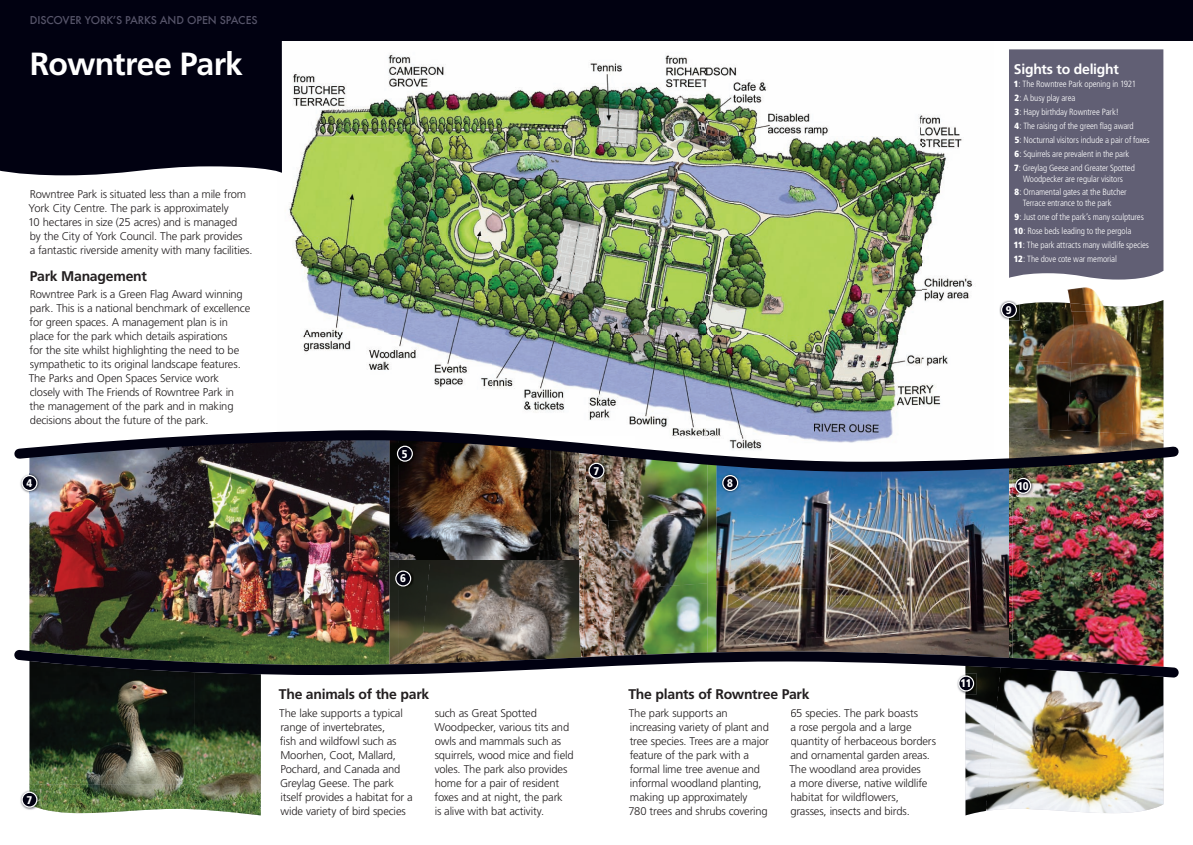
<style>
.page{position:relative;width:1193px;height:845px;background:#fff}
.page>*{position:absolute;margin:0;border:0;box-sizing:border-box;transform-origin:0 0}
.t1{font:700 32px "Frutiger";letter-spacing:-.025em;color:#fff}
.t2{font:700 14px "Frutiger";letter-spacing:-.02em;color:#231f20}
.t3{font:700 14px "Frutiger";letter-spacing:-.02em;color:#fff}
.t4{font:300 11.2px/14px "Frutiger";letter-spacing:-.015em;color:#231f20}
.t5{font:900 condensed 11.2px "Frutiger";color:#fff}
.t6{font:500 10.5px "Futura";letter-spacing:-.01em;color:#57556a}
.t7{font:300 condensed 9px/13.8px "Frutiger";letter-spacing:-.015em;color:#fff}
.s1{font-weight:900}
</style>
<div class="page">
<img style="left:293px;top:54px;width:628px;height:82px">
<img style="left:921px;top:115px;width:52px;height:291px">
<img style="left:289px;top:136px;width:633px;height:289px">
<img style="left:1009px;top:302px;width:62px;height:57px">
<img style="left:1071px;top:306px;width:60px;height:57px">
<img style="left:1131px;top:300px;width:32px;height:125px">
<img style="left:1009px;top:359px;width:62px;height:66px">
<img style="left:1068px;top:363px;width:68px;height:62px">
<img style="left:878px;top:476px;width:131px;height:147px">
<img style="left:716px;top:476px;width:166px;height:114px">
<img style="left:716px;top:585px;width:162px;height:64px">
<img style="left:877px;top:623px;width:132px;height:26px">
<img style="left:1012px;top:476px;width:151px;height:152px">
<img style="left:1012px;top:628px;width:151px;height:21px">
<img style="left:1009px;top:476px;width:3px;height:173px">
<img style="left:30px;top:476px;width:360px;height:173px">
<img style="left:430px;top:559px;width:149px;height:90px">
<img style="left:398px;top:559px;width:32px;height:90px">
<img style="left:390px;top:559px;width:8px;height:90px">
<img style="left:390px;top:476px;width:160px;height:80px">
<img style="left:550px;top:476px;width:29px;height:80px">
<img style="left:398px;top:556px;width:181px;height:3px">
<svg style="left:390px;top:556px;width:8px;height:3px"></svg>
<img style="left:618px;top:476px;width:90px;height:37px">
<img style="left:581px;top:476px;width:37px;height:173px">
<img style="left:608px;top:513px;width:100px;height:76px">
<img style="left:613px;top:583px;width:95px;height:66px">
<img style="left:708px;top:476px;width:8px;height:173px">
<img style="left:579px;top:556px;width:4px;height:93px">
<img style="left:579px;top:476px;width:2px;height:80px">
<div style="left:0;top:0;width:282px;height:175px;background:#010111"></div>
<div style="left:31px;top:16px;width:226px;height:9px;background:#010111"></div>
<div style="left:273px;top:0;width:920px;height:41px;background:#010111"></div>
<img style="left:587px;top:476px;width:20px;height:5px">
<div style="left:588px;top:462px;width:16px;height:16px;border:1px solid #fff;border-radius:50%"></div>
<img style="left:999px;top:300px;width:21px;height:20px">
<img style="left:1009px;top:304px;width:11px;height:16px">
<div style="left:1001px;top:302px;width:15px;height:15px;background:#010111;border-radius:50%"></div>
<div style="left:1001px;top:302px;width:16px;height:16px;border:1px solid #fff;border-radius:50%"></div>
<img style="left:720px;top:476px;width:21px;height:17px">
<div style="left:723px;top:475px;width:15px;height:15px;background:#010111;border-radius:50%"></div>
<div style="left:722px;top:475px;width:16px;height:16px;border:1px solid #fff;border-radius:50%"></div>
<img style="left:1013px;top:476px;width:21px;height:20px">
<div style="left:1016px;top:478px;width:14px;height:15px;background:#010111;border-radius:50%"></div>
<div style="left:1015px;top:477px;width:16px;height:16px;border:1px solid #fff;border-radius:50%"></div>
<img style="left:393px;top:568px;width:21px;height:21px">
<div style="left:396px;top:571px;width:15px;height:14px;background:#010111;border-radius:50%"></div>
<div style="left:395px;top:570px;width:16px;height:16px;border:1px solid #fff;border-radius:50%"></div>
<img style="left:20px;top:476px;width:20px;height:17px">
<div style="left:22px;top:475px;width:15px;height:15px;background:#010111;border-radius:50%"></div>
<div style="left:21px;top:475px;width:17px;height:16px;border:1px solid #fff;border-radius:50%"></div>
<div style="left:1009px;top:49px;width:154px;height:230px;background:#615f74"></div>
<img style="left:14px;top:425px;width:1165px;height:51px">
<img style="left:14px;top:649px;width:1165px;height:166px">
<img style="left:1067px;top:287px;width:35px;height:19px">
<img style="left:1070px;top:303px;width:36px;height:9px">
<img style="left:956px;top:673px;width:21px;height:21px">
<div style="left:959px;top:675px;width:14px;height:15px;background:#010111;border-radius:50%"></div>
<div style="left:958px;top:675px;width:16px;height:16px;border:1px solid #fff;border-radius:50%"></div>
<p class="t6" style="left:30px;top:13px;width:229px">DISCOVER YORKʼS PARKS AND OPEN SPACES</p>
<p class="t1" style="left:30px;top:45px;width:215px">Rowntree Park</p>
<p class="t4" style="left:28px;top:187px;width:226px">Rowntree Park is situated less than a mile from York City Centre. The park is approximately<br>10 hectares in size (25 acres) and is managed<br>by the City of York Council. The park provides<br>a fantastic riverside amenity with many facilities.</p>
<p class="t2" style="left:30px;top:267px;width:119px">Park Management</p>
<p class="t4" style="left:29px;top:287px;width:223px">Rowntree Park is a Green Flag Award winning park. This is a national benchmark of excellence for green spaces. A management plan is in place for the park which details aspirations<br>for the site whilst highlighting the need to be sympathetic to its original landscape features.<br>The Parks and Open Spaces Service work closely with The Friends of Rowntree Park in the management of the park and in making decisions about the future of the park.</p>
<p class="t5" style="left:27px;top:476px;width:7px">4</p>
<p class="t5" style="left:402px;top:446px;width:7px">5</p>
<p class="t5" style="left:400px;top:571px;width:7px">6</p>
<p class="t5" style="left:593px;top:464px;width:7px">7</p>
<p class="t3" style="left:1014px;top:60px;width:106px">Sights to delight</p>
<p class="t7" style="left:1014px;top:77px;width:137px"><span class="s1">1</span>: The Rowntree Park opening in 1921<br><span class="s1">2</span>: A busy play area<br><span class="s1">3</span>: Hapy birthday Rowntree Park!<br><span class="s1">4</span>: The raising of the green flag award<br><span class="s1">5</span>: Nocturnal visitors include a pair of foxes <span class="s1">6</span>: Squirrels are prevalent in the park<br><span class="s1">7</span>: Greylag Geese and Greater Spotted</p>
<p class="t7" style="left:1014px;top:171px;width:114px;text-align:center">Woodpecker are regular visitors<br><span class="s1">8</span>: Ornamental gates at the Butcher</p>
<p class="t7" style="left:1014px;top:196px;width:137px;text-indent:9px">Terrace entrance to the park<br><span class="s1">9</span>: Just one of the park’s many sculptures <span class="s1">10</span>: Rose beds leading to the pergola<br><span class="s1">11</span>: The park attracts many wildlife species <span class="s1">12</span>: The dove cote war memorial</p>
<p class="t5" style="left:1006px;top:303px;width:7px">9</p>
<p class="t5" style="left:727px;top:476px;width:7px">8</p>
<p class="t5" style="left:1017px;top:479px;width:12px">10</p>
<p class="t5" style="left:27px;top:792px;width:7px">7</p>
<p class="t2" style="left:279px;top:685px;width:152px">The animals of the park</p>
<p class="t2" style="left:628px;top:685px;width:183px">The plants of Rowntree Park</p>
<p class="t4" style="left:279px;top:705px;width:135px">The lake supports a typical range of invertebrates,<br>fish and wildfowl such as<br>Moorhen, Coot, Mallard,<br>Pochard, and Canada and<br>Greylag Geese. The park itself provides a habitat for a wide variety of bird species</p>
<p class="t4" style="left:435px;top:705px;width:141px">such as Great Spotted<br>Woodpecker, various tits and owls and mammals such as squirrels, wood mice and field voles. The park also provides home for a pair of resident foxes and at night, the park<br>is alive with bat activity.</p>
<p class="t4" style="left:628px;top:705px;width:142px">The park supports an increasing variety of plant and tree species. Trees are a major feature of the park with a formal lime tree avenue and informal woodland planting, making up approximately<br>780 trees and shrubs covering</p>
<p class="t4" style="left:789px;top:705px;width:148px">65 species. The park boasts<br>a rose pergola and a large quantity of herbaceous borders and ornamental garden areas.<br>The woodland area provides<br>a more diverse, native wildlife habitat for wildflowers, grasses, insects and birds.</p>
<p class="t5" style="left:960px;top:676px;width:12px">11</p>
</div>
